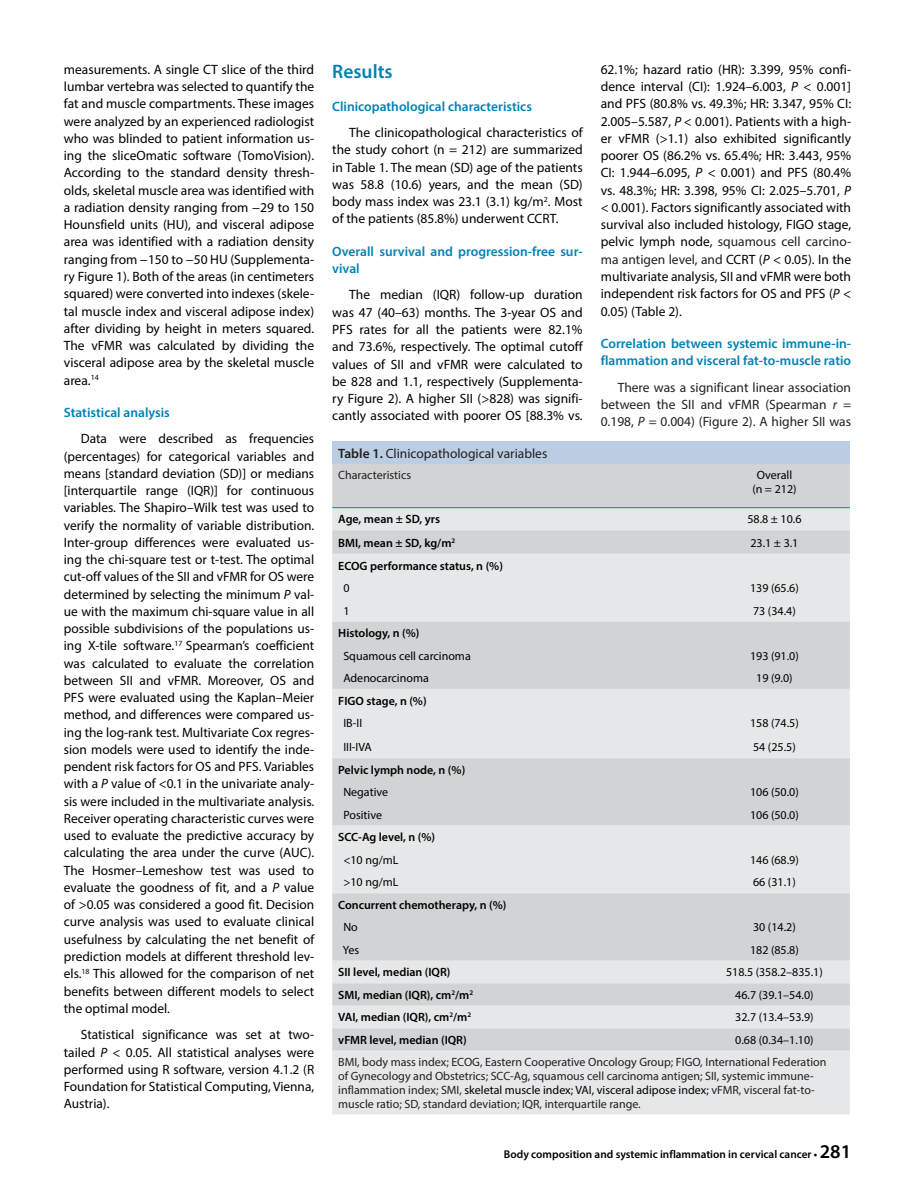
<style>
.page{position:relative;width:915px;height:1191px;background:#fff}
.page>*{position:absolute;margin:0;border:0;box-sizing:border-box;transform-origin:0 0}
.ANA_BASLIK{font:600 19.5px "Myriad Pro";color:#0082b5}
.YAZI{font:13.5px/17.2px "Myriad Pro";color:#000;text-align:justify}
.ARA_BASLIK{font:600 13.5px/17.2px "Myriad Pro";color:#0082b5}
.YAZI-2{font:13.5px/17.2px "Myriad Pro";color:#231f20;text-align:justify}
.TABLO-BASI{font:13.5px "Myriad Pro";color:#231f20}
.TABLO-ALTI{font:12px/14.2px "Myriad Pro";color:#231f20}
.TABLO-YAZI{font:12px "Myriad Pro";color:#000}
.TABLO-YAZI-2{font:600 12px "Myriad Pro";color:#000}
.TABLO-ARA{font:12px "Myriad Pro";color:#231f20}
.TABLO-ARA-2{font:12px/14.4px "Myriad Pro";color:#000;text-align:center}
.t1{font:600 11.25px "Myriad Pro";color:#000}
.s1{font-style:italic}
.s2{color:#231f20}
.s3{font-weight:600}
.s4{color:#000}
.s5{font-size:19.5px}
</style>
<div class="page">
<div style="left:332px;top:442px;width:517px;height:22px;background:#bacde2"></div>
<div style="left:332px;top:464px;width:517px;height:43px;background:#d1d3d4"></div>
<svg style="left:332px;top:508px;width:517px;height:606px;background:#dcdedf"></svg>
<hr style="left:332px;top:507px;width:366px;height:1px;background:#0181b4">
<hr style="left:698px;top:507px;width:151px;height:1px;background:#0181b4">
<p class="YAZI" style="left:64px;top:61px;width:252px">measurements. A single CT slice of the third lumbar vertebra was selected to quantify the fat and muscle compartments. These images were analyzed by an experienced radiologist who was blinded to patient information us&shy;ing the sliceOmatic software (TomoVision).<br>According to the standard density thresh&shy;olds, skeletal muscle area was identified with a radiation density ranging from −29 to 150<br>Hounsfield units (HU), and visceral adipose area was identified with a radiation density ranging from −150 to −50 HU (Supplementa&shy;ry Figure 1). Both of the areas (in centimeters squared) were converted into indexes (skele&shy;tal muscle index and visceral adipose index) after dividing by height in meters squared.<br>The vFMR was calculated by dividing the visceral adipose area by the skeletal muscle area.<sup>14</sup></p>
<p class="ARA_BASLIK" style="left:64px;top:403px;width:107px">Statistical analysis</p>
<p class="YAZI" style="left:64px;top:430px;width:252px;text-indent:17px">Data were described as frequencies (percentages) for categorical variables and means [standard deviation (SD)] or medians [interquartile range (IQR)] for continuous variables. The Shapiro–Wilk test was used to verify the normality of variable distribution.<br>Inter-group differences were evaluated us&shy;ing the chi-square test or t-test. The optimal cut-off values of the SII and vFMR for OS were determined by selecting the minimum <span class="s1">P</span> val&shy;ue with the maximum chi-square value in all possible subdivisions of the populations us&shy;ing X-tile software.<sup>17</sup> Spearman’s coefficient was calculated to evaluate the correlation between SII and vFMR. Moreover, OS and PFS were evaluated using the Kaplan–Meier method, and differences were compared us&shy;ing the log-rank test. Multivariate Cox regres&shy;sion models were used to identify the inde&shy;pendent risk factors for OS and PFS. Variables with a <span class="s1">P</span> value of &lt;0.1 in the univariate analy&shy;sis were included in the multivariate analysis.<br>Receiver operating characteristic curves were used to evaluate the predictive accuracy by calculating the area under the curve (AUC).<br>The Hosmer–Lemeshow test was used to evaluate the goodness of fit, and a <span class="s1">P</span> value of &gt;0.05 was considered a good fit. Decision curve analysis was used to evaluate clinical usefulness by calculating the net benefit of prediction models at different threshold lev&shy;els.<sup>18</sup> This allowed for the comparison of net benefits between different models to select the optimal model.</p>
<p class="YAZI" style="left:64px;top:1026px;width:252px;text-indent:17px">Statistical significance was set at two&shy;tailed <span class="s1">P</span> &lt; 0.05. All statistical analyses were performed using R software, version 4.1.2 (R Foundation for Statistical Computing, Vienna, Austria).</p>
<p class="ANA_BASLIK" style="left:332px;top:59px;width:62px">Results</p>
<p class="ARA_BASLIK" style="left:332px;top:97px;width:201px">Clinicopathological characteristics</p>
<p class="YAZI" style="left:332px;top:124px;width:252px;text-indent:17px">The clinicopathological characteristics of the study cohort (n = 212) are summarized in Table 1. The mean (SD) age of the patients was 58.8 (10.6) years, and the mean (SD) body mass index was 23.1 (3.1) kg/m<sup>2</sup>. Most of the patients (85.8%) underwent CCRT.</p>
<p class="ARA_BASLIK" style="left:332px;top:242px;width:252px">Overall survival and progression-free sur&shy;vival</p>
<p class="YAZI" style="left:332px;top:286px;width:252px;text-indent:17px">The median (IQR) follow-up duration was 47 (40–63) months. The 3-year OS and PFS rates for all the patients were 82.1% and 73.6%, respectively. The optimal cutoff values of SII and vFMR were calculated to be 828 and 1.1, respectively (Supplementa&shy;ry Figure 2). A higher SII (&gt;828) was signifi&shy;cantly associated with poorer OS [88.3% vs.</p>
<p class="YAZI" style="left:600px;top:61px;width:252px">62.1%; hazard ratio (HR): 3.399, 95% confi&shy;dence interval (CI): 1.924–6.003, <span class="s1">P</span> &lt; 0.001] and PFS (80.8% vs. 49.3%; HR: 3.347, 95% CI:<br>2.005–5.587, <span class="s1">P</span> &lt; 0.001). Patients with a high&shy;er vFMR (&gt;1.1) also exhibited significantly poorer OS (86.2% vs. 65.4%; HR: 3.443, 95% CI: 1.944–6.095, <span class="s1">P</span> &lt; 0.001) and PFS (80.4% vs. 48.3%; HR: 3.398, 95% CI: 2.025–5.701, <span class="s1">P </span>&lt; 0.001). Factors significantly associated with survival also included histology, FIGO stage, pelvic lymph node, <span class="s2">squamous cell carcino&shy;ma antigen level, and</span> CCRT (<span class="s1">P</span> &lt; 0.05). In the multivariate analysis, SII and vFMR were both independent risk factors for OS and PFS (<span class="s1">P</span> &lt; 0.05) (Table 2).</p>
<p class="ARA_BASLIK" style="left:600px;top:334px;width:252px">Correlation between systemic immune-in&shy;flammation and visceral fat-to-muscle ratio</p>
<p class="YAZI-2" style="left:600px;top:378px;width:252px;text-indent:17px">There was a significant linear association between the SII and vFMR (Spearman <span class="s1">r</span> = 0.198, <span class="s1">P</span> = 0.004) (Figure 2). A higher SII was</p>
<p class="TABLO-BASI" style="left:338px;top:445px;width:211px"><span class="s3">Table 1.</span> Clinicopathological variables</p>
<p class="TABLO-ARA" style="left:338px;top:467px;width:74px">Characteristics</p>
<p class="TABLO-ARA-2" style="left:752px;top:467px;width:46px">Overall (n = 212)</p>
<p class="TABLO-YAZI-2" style="left:338px;top:512px;width:103px">Age, mean ± SD, yrs</p>
<p class="TABLO-YAZI" style="left:747px;top:512px;width:56px">58.8 ± 10.6</p>
<p class="TABLO-YAZI-2" style="left:338px;top:535px;width:118px">BMI, mean ± SD, kg/m<sup>2</sup></p>
<p class="TABLO-YAZI" style="left:750px;top:535px;width:49px">23.1 ± 3.1</p>
<p class="TABLO-YAZI-2" style="left:338px;top:558px;width:166px">ECOG performance status, n (%)</p>
<p class="TABLO-YAZI" style="left:343px;top:580px;width:8px">0</p>
<p class="TABLO-YAZI" style="left:749px;top:580px;width:50px">139 (65.6)</p>
<p class="TABLO-YAZI" style="left:343px;top:603px;width:8px">1</p>
<p class="TABLO-YAZI" style="left:752px;top:603px;width:44px">73 (34.4)</p>
<p class="TABLO-YAZI-2" style="left:338px;top:625px;width:83px">Histology, n (%)</p>
<p class="TABLO-YAZI" style="left:343px;top:648px;width:129px">Squamous cell carcinoma</p>
<p class="TABLO-YAZI" style="left:749px;top:648px;width:50px">193 (91.0)</p>
<p class="TABLO-YAZI" style="left:343px;top:670px;width:87px">Adenocarcinoma</p>
<p class="TABLO-YAZI" style="left:756px;top:670px;width:38px">19 (9.0)</p>
<p class="TABLO-YAZI-2" style="left:338px;top:693px;width:90px">FIGO stage, n (%)</p>
<p class="TABLO-YAZI" style="left:343px;top:715px;width:20px">IB-II</p>
<p class="TABLO-YAZI" style="left:749px;top:715px;width:50px">158 (74.5)</p>
<p class="TABLO-YAZI" style="left:343px;top:739px;width:30px">III-IVA</p>
<p class="TABLO-YAZI" style="left:752px;top:739px;width:44px">54 (25.5)</p>
<p class="TABLO-YAZI-2" style="left:338px;top:762px;width:128px">Pelvic lymph node, n (%)</p>
<p class="TABLO-YAZI" style="left:343px;top:785px;width:46px">Negative</p>
<p class="TABLO-YAZI" style="left:749px;top:785px;width:50px">106 (50.0)</p>
<p class="TABLO-YAZI" style="left:343px;top:807px;width:40px">Positive</p>
<p class="TABLO-YAZI" style="left:749px;top:807px;width:50px">106 (50.0)</p>
<p class="TABLO-YAZI-2" style="left:338px;top:829px;width:98px">SCC-Ag level, n (%)</p>
<p class="TABLO-YAZI" style="left:343px;top:852px;width:57px">&lt;10 ng/mL</p>
<p class="TABLO-YAZI" style="left:749px;top:852px;width:50px">146 (68.9)</p>
<p class="TABLO-YAZI" style="left:343px;top:875px;width:57px">&gt;10 ng/mL</p>
<p class="TABLO-YAZI" style="left:752px;top:875px;width:44px">66 (31.1)</p>
<p class="TABLO-YAZI-2" style="left:338px;top:897px;width:170px">Concurrent chemotherapy, n (%)</p>
<p class="TABLO-YAZI" style="left:343px;top:920px;width:16px">No</p>
<p class="TABLO-YAZI" style="left:752px;top:920px;width:44px">30 (14.2)</p>
<p class="TABLO-YAZI" style="left:342px;top:942px;width:18px">Yes</p>
<p class="TABLO-YAZI" style="left:749px;top:942px;width:50px">182 (85.8)</p>
<p class="TABLO-YAZI-2" style="left:338px;top:964px;width:114px">SII level, median (IQR)</p>
<p class="TABLO-YAZI" style="left:725px;top:965px;width:98px">518.5 (358.2–835.1)</p>
<p class="TABLO-YAZI-2" style="left:338px;top:987px;width:136px">SMI, median (IQR), cm<sup>2</sup>/m<sup>2</sup></p>
<p class="TABLO-YAZI" style="left:735px;top:987px;width:80px">46.7 (39.1–54.0)</p>
<p class="TABLO-YAZI-2" style="left:338px;top:1009px;width:134px">VAI, median (IQR), cm<sup>2</sup>/m<sup>2</sup></p>
<p class="TABLO-YAZI" style="left:735px;top:1010px;width:80px">32.7 (13.4–53.9)</p>
<p class="TABLO-YAZI-2" style="left:338px;top:1032px;width:130px">vFMR level, median (IQR)</p>
<p class="TABLO-YAZI" style="left:735px;top:1032px;width:80px">0.68 (0.34–1.10)</p>
<p class="TABLO-ALTI" style="left:338px;top:1054px;width:489px">BMI, body mass index; ECOG, Eastern Cooperative Oncology Group; FIGO, International Federation of Gynecology and Obstetrics; SCC-Ag, squamous cell carcinoma antigen; SII, systemic immune&shy;inflammation index; SMI, <span class="s4">skeletal muscle index; VAI, visceral adipose index;</span> vFMR, visceral fat-to&shy;muscle ratio; SD, standard deviation; IQR, interquartile range.</p>
<p class="t1" style="left:503px;top:1146px;width:348px">Body composition and systemic inflammation in cervical cancer • <span class="s5">281</span></p>
</div>
